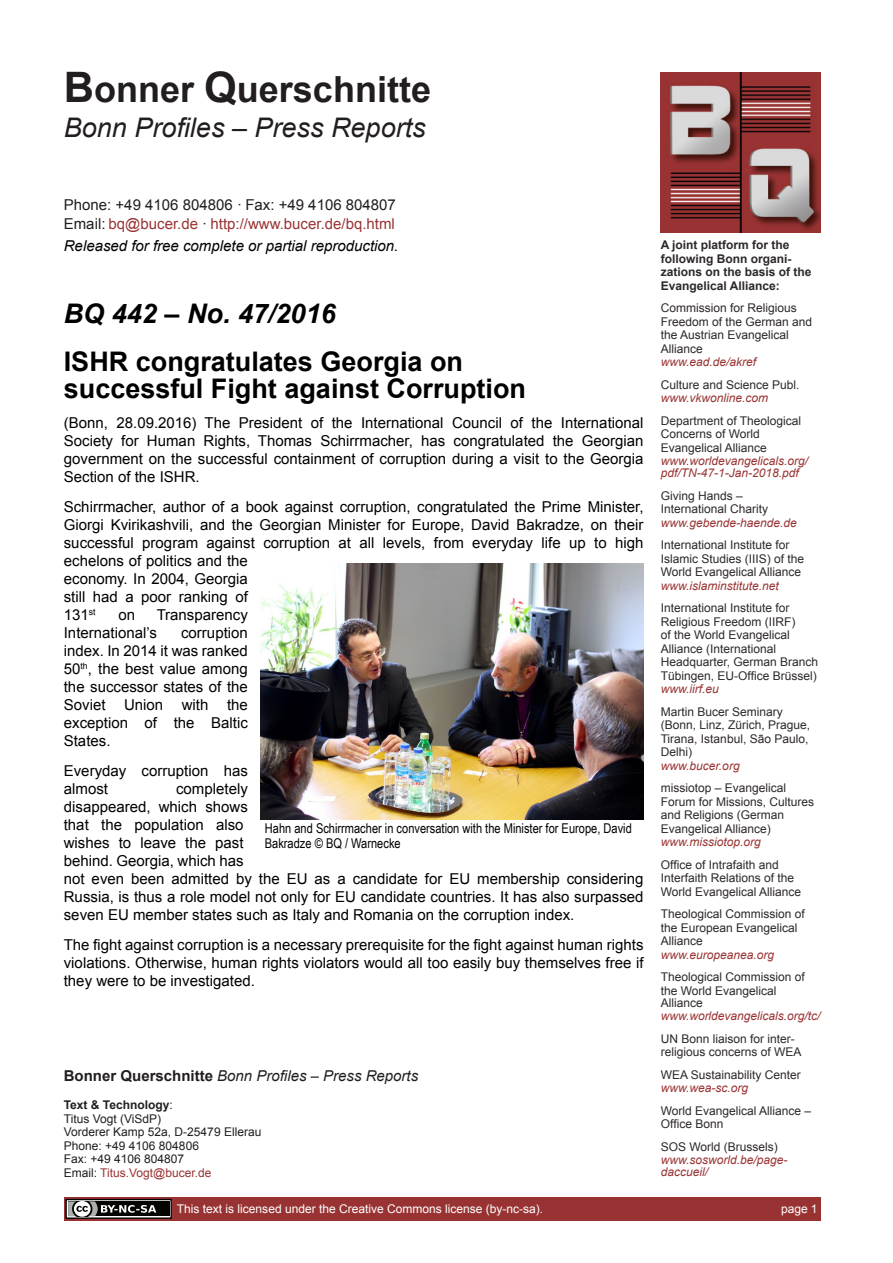
<style>
.page{position:relative;width:893px;height:1263px;background:#fff}
.page>*{position:absolute;margin:0;border:0;box-sizing:border-box;transform-origin:0 0}
.t1{font:700 36px "Arial";color:#221e1f}
.t2{font:700 27px/27px "Arial";color:#000}
.t3{font:italic 27px "Arial";color:#221e1f}
.t4{font:italic 700 27px "Arial";color:#000}
.t5{font:15px/18px "Arial";color:#000}
.t6{font:15px/19.5px "Arial";color:#221e1f}
.t7{font:italic 15px "Arial";color:#000}
.t8{font:italic 15px "Arial";color:#221e1f}
.t9{font:13.5px/15px "Arial Narrow";color:#000}
.t10{font:12px/13.5px "Arial";color:#2d2829}
.t11{font:italic 12px/12px "Arial";color:#933}
.t12{font:12px/13.5px "Arial";color:#221e1f}
.t13{font:700 12px/13.5px "Arial";color:#2d2829}
.t14{font:12px "Arial";color:#fff}
.s1{font-size:42px}
.s2{color:#933}
.s3{font-weight:700;font-style:normal}
.s4{font-weight:700}
</style>
<div class="page">
<img style="left:660px;top:72px;width:160px;height:160px">
<div style="left:64px;top:1197px;width:756px;height:23px;background:#933"></div>
<svg style="left:67px;top:1201px;width:103px;height:16px"></svg>
<div style="left:65px;top:1199px;width:107px;height:20px;border:1px solid #040503"></div>
<div style="left:68px;top:1201px;width:101px;height:15px;background:#040503"></div>
<svg style="left:68px;top:1201px;width:88px;height:15px"></svg>
<img style="left:260px;top:564px;width:383px;height:255px">
<h1 class="t1" style="left:64px;top:76px;width:369px"><span class="s1">B</span>onner <span class="s1">Q</span>uerschnitte</h1>
<h2 class="t3" style="left:64px;top:117px;width:363px">Bonn Profiles – Press Reports</h2>
<p class="t6" style="left:64px;top:196px;width:333px">Phone: +49 4106 804806 · Fax: +49 4106 804807<br>Email: <span class="s2">bq@bucer.de</span> · <span class="s2">http://www.bucer.de/bq.html</span></p>
<p class="t7" style="left:64px;top:240px;width:336px">Released for free complete or partial reproduction.</p>
<p class="t13" style="left:660px;top:239px;width:152px">A joint platform for the following Bonn organi&shy;zations on the basis of the<br>Evangelical Alliance:</p>
<p class="t10" style="left:660px;top:302px;width:153px">Commission for Religious<br>Freedom of the German and the Austrian Evangelical<br>Alliance</p>
<p class="t11" style="left:660px;top:357px;width:97px">www.ead.de/akref</p>
<p class="t10" style="left:660px;top:379px;width:140px">Culture and Science Publ.</p>
<p class="t11" style="left:660px;top:393px;width:109px">www.vkwonline.com</p>
<p class="t10" style="left:660px;top:415px;width:142px">Department of Theological<br>Concerns of World<br>Evangelical Alliance</p>
<p class="t11" style="left:660px;top:456px;width:149px">www.worldevangelicals.org/ pdf/TN-47-1-Jan-2018.pdf</p>
<p class="t10" style="left:660px;top:490px;width:109px">Giving Hands –<br>International Charity</p>
<p class="t11" style="left:660px;top:518px;width:138px">www.gebende-haende.de</p>
<p class="t10" style="left:660px;top:539px;width:145px">International Institute for<br>Islamic Studies (IIIS) of the<br>World Evangelical Alliance</p>
<p class="t11" style="left:660px;top:581px;width:120px">www.islaminstitute.net</p>
<p class="t10" style="left:660px;top:602px;width:159px">International Institute for<br>Religious Freedom (IIRF)<br>of the World Evangelical<br>Alliance (International<br>Headquarter, German Branch<br>Tübingen, EU-Office Brüssel)</p>
<p class="t11" style="left:660px;top:684px;width:60px">www.iirf.eu</p>
<p class="t10" style="left:660px;top:706px;width:151px">Martin Bucer Seminary (Bonn, Linz, Zürich, Prague,<br>Tirana, Istanbul, São Paulo,<br>Delhi)</p>
<p class="t11" style="left:660px;top:761px;width:80px">www.bucer.org</p>
<p class="t10" style="left:660px;top:782px;width:155px">missiotop – Evangelical<br>Forum for Missions, Cultures and Religions (German<br>Evangelical Alliance)</p>
<p class="t11" style="left:660px;top:837px;width:102px">www.missiotop.org</p>
<p class="t10" style="left:660px;top:859px;width:142px">Office of Intrafaith and<br>Interfaith Relations of the<br>World Evangelical Alliance</p>
<p class="t10" style="left:660px;top:908px;width:146px">Theological Commission of the European Evangelical<br>Alliance</p>
<p class="t11" style="left:660px;top:950px;width:115px">www.europeanea.org</p>
<p class="t10" style="left:660px;top:971px;width:146px">Theological Commission of the World Evangelical</p>
<p class="t10" style="left:660px;top:997px;width:44px">Alliance</p>
<p class="t11" style="left:660px;top:1011px;width:161px">www.worldevangelicals.org/tc/</p>
<p class="t10" style="left:660px;top:1033px;width:142px">UN Bonn liaison for inter&shy;religious concerns of WEA</p>
<p class="t10" style="left:660px;top:1069px;width:142px">WEA Sustainability Center</p>
<p class="t11" style="left:660px;top:1083px;width:89px">www.wea-sc.org</p>
<p class="t10" style="left:660px;top:1105px;width:152px">World Evangelical Alliance –<br>Office Bonn</p>
<p class="t10" style="left:660px;top:1141px;width:119px">SOS World (Brussels)</p>
<p class="t11" style="left:660px;top:1155px;width:128px">www.sosworld.be/page&shy;daccueil/</p>
<h2 class="t4" style="left:64px;top:303px;width:273px">BQ 442 – No. 47/2016</h2>
<h2 class="t2" style="left:64px;top:350px;width:464px">ISHR congratulates Georgia on successful Fight against Corruption</h2>
<p class="t5" style="left:64px;top:415px;width:581px;text-align:justify">(Bonn, 28.09.2016) The President of the International Council of the International Society for Human Rights, Thomas Schirrmacher, has congratulated the Georgian government on the successful containment of corruption during a visit to the Georgia Section of the ISHR.</p>
<p class="t5" style="left:64px;top:499px;width:581px">Schirrmacher, author of a book against corruption, congratulated the Prime Minister, Giorgi Kvirikashvili, and the Georgian Minister for Europe, David Bakradze, on their successful program against corruption at all levels, from everyday life up to high echelons of politics and the<br>economy. In 2004, Georgia<br>still had a poor ranking of<br>131<sup>st</sup></p>
<p class="t5" style="left:64px;top:607px;width:185px;text-indent:93px">Transparency<br>International’s</p>
<p class="t5" style="left:118px;top:607px;width:18px">on</p>
<p class="t5" style="left:64px;top:625px;width:185px;text-align:justify;text-indent:117px">corruption index. In 2014 it was ranked 50<sup>th</sup>, the best value among the successor states of the Soviet Union with the exception of the Baltic States.</p>
<p class="t5" style="left:64px;top:763px;width:185px">Everyday corruption has almost</p>
<p class="t5" style="left:64px;top:781px;width:581px;text-indent:112px">completely<br>disappeared, which shows<br>that the population also<br>wishes to leave the past<br>behind. Georgia, which has<br>not even been admitted by the EU as a candidate for EU membership considering Russia, is thus a role model not only for EU candidate countries. It has also surpassed seven EU member states such as Italy and Romania on the corruption index.</p>
<p class="t5" style="left:64px;top:937px;width:581px;text-align:justify">The fight against corruption is a necessary prerequisite for the fight against human rights violations. Otherwise, human rights violators would all too easily buy themselves free if they were to be investigated.</p>
<p class="t9" style="left:265px;top:822px;width:368px">Hahn and Schirrmacher in conversation with the Minister for Europe, David<br>Bakradze © BQ / Warnecke</p>
<p class="t8" style="left:64px;top:1070px;width:356px"><span class="s3">Bonner Querschnitte</span> Bonn Profiles – Press Reports</p>
<p class="t12" style="left:64px;top:1099px;width:199px"><span class="s4">Text &amp; Technology</span>:<br>Titus Vogt (ViSdP)<br>Vorderer Kamp 52a, D-25479 Ellerau<br>Phone: +49 4106 804806<br>Fax: +49 4106 804807<br>Email: <span class="s2">Titus.Vogt@bucer.de</span></p>
<p class="t14" style="left:177px;top:1204px;width:368px">This text is licensed under the Creative Commons license (by-nc-sa).</p>
<p class="t14" style="left:781px;top:1204px;width:38px">page 1</p>
</div>
